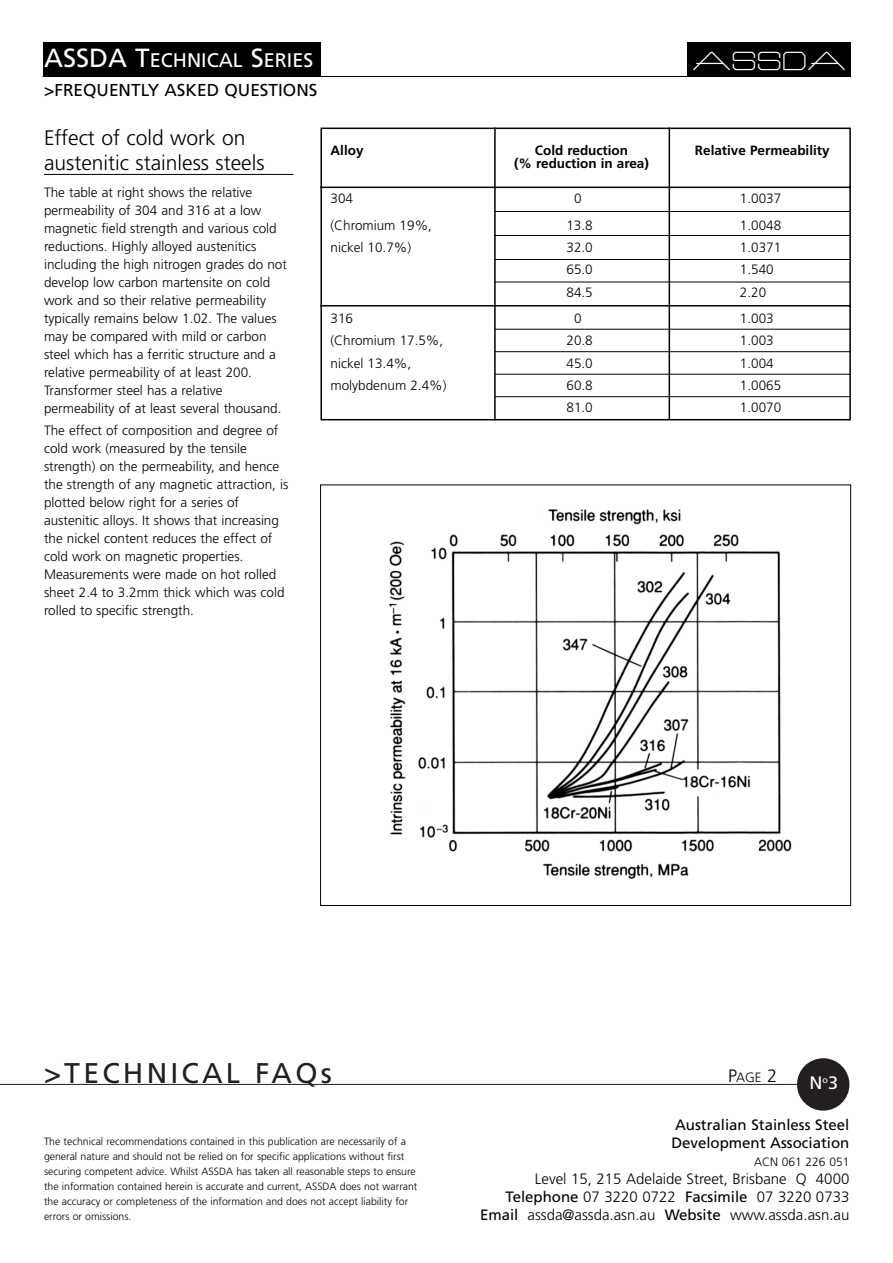
<style>
.page{position:relative;width:893px;height:1263px;background:#fff}
.page>*{position:absolute;margin:0;border:0;box-sizing:border-box;transform-origin:0 0}
.t1{font:30px "Architext One Type";color:#fff}
.t2{font:28.5px "Frutiger";letter-spacing:.11em;color:#231f20}
.t3{font:300 21px/25.2px "Frutiger";color:#000}
.t4{font:19.65px "Frutiger";color:#fff}
.t5{font:18px "Frutiger";color:#fff}
.t6{font:17.25px "Frutiger";color:#000}
.t7{font:300 15px/18px "Frutiger";color:#000;text-align:right}
.t8{font:15px/18px "Frutiger";color:#000}
.t9{font:300 13.5px/18px "Frutiger";color:#000}
.t10{font:700 13.5px "Frutiger";color:#000}
.t11{font:300 12px "Frutiger";color:#000}
.t12{font:300 10.5px/15px "Frutiger";color:#000}
.s1{font-size:26.25px}
.s2{font-size:18px}
.s3{font-weight:400}
</style>
<div class="page">
<hr style="left:0;top:1084px;width:836px;height:1px;background:#231f20">
<div style="left:797px;top:1058px;width:52px;height:53px;background:#231f20;border-radius:50%"></div>
<hr style="left:43px;top:76px;width:807px;height:1px;background:#000">
<div style="left:687px;top:43px;width:163px;height:34px;background:#000"></div>
<div style="left:43px;top:43px;width:277px;height:34px;background:#000"></div>
<hr style="left:44px;top:174px;width:249px;height:1px;background:#000">
<svg style="left:320px;top:127px;width:531px;height:294px"></svg>
<hr style="left:494px;top:128px;width:1px;height:292px;background:#000">
<hr style="left:668px;top:128px;width:2px;height:292px;background:#000">
<hr style="left:495px;top:211px;width:355px;height:1px;background:#000">
<hr style="left:495px;top:235px;width:355px;height:1px;background:#000">
<hr style="left:495px;top:259px;width:355px;height:1px;background:#000">
<hr style="left:495px;top:282px;width:355px;height:1px;background:#000">
<hr style="left:495px;top:329px;width:355px;height:1px;background:#000">
<hr style="left:495px;top:351px;width:355px;height:1px;background:#000">
<hr style="left:495px;top:374px;width:355px;height:1px;background:#000">
<hr style="left:495px;top:396px;width:355px;height:1px;background:#000">
<img style="left:388px;top:509px;width:404px;height:370px">
<h3 class="t4" style="left:44px;top:52px;width:271px"><span class="s1">ASSDA T</span>ECHNICAL <span class="s1">S</span>ERIES</h3>
<h1 class="t1" style="left:691px;top:42px;width:156px">ASSDA</h1>
<p class="t6" style="left:44px;top:84px;width:275px">&gt;FREQUENTLY ASKED QUESTIONS</p>
<h3 class="t3" style="left:44px;top:127px;width:222px">Effect of cold work on austenitic stainless steels</h3>
<p class="t9" style="left:44px;top:184px;width:244px">The table at right shows the relative permeability of 304 and 316 at a low magnetic field strength and various cold reductions. Highly alloyed austenitics including the high nitrogen grades do not develop low carbon martensite on cold work and so their relative permeability typically remains below 1.02. The values may be compared with mild or carbon steel which has a ferritic structure and a relative permeability of at least 200.<br>Transformer steel has a relative permeability of at least several thousand.</p>
<p class="t9" style="left:44px;top:422px;width:246px">The effect of composition and degree of cold work (measured by the tensile strength) on the permeability, and hence the strength of any magnetic attraction, is plotted below right for a series of austenitic alloys. It shows that increasing the nickel content reduces the effect of cold work on magnetic properties.<br>Measurements were made on hot rolled sheet 2.4 to 3.2mm thick which was cold rolled to specific strength.</p>
<p class="t10" style="left:330px;top:145px;width:34px">Alloy</p>
<p class="t10" style="left:535px;top:145px;width:95px">Cold reduction</p>
<p class="t10" style="left:695px;top:145px;width:136px">Relative Permeability</p>
<p class="t10" style="left:514px;top:158px;width:136px">(% reduction in area)</p>
<p class="t9" style="left:330px;top:191px;width:24px">304</p>
<p class="t9" style="left:574px;top:191px;width:9px">0</p>
<p class="t9" style="left:740px;top:191px;width:43px">1.0037</p>
<p class="t9" style="left:330px;top:217px;width:103px">(Chromium 19%,</p>
<p class="t9" style="left:566px;top:217px;width:28px">13.8</p>
<p class="t9" style="left:739px;top:217px;width:43px">1.0048</p>
<p class="t9" style="left:330px;top:239px;width:82px">nickel 10.7%)</p>
<p class="t9" style="left:566px;top:239px;width:28px">32.0</p>
<p class="t9" style="left:740px;top:239px;width:43px">1.0371</p>
<p class="t9" style="left:566px;top:262px;width:28px">65.0</p>
<p class="t9" style="left:740px;top:262px;width:35px">1.540</p>
<p class="t9" style="left:566px;top:284px;width:28px">84.5</p>
<p class="t9" style="left:740px;top:284px;width:28px">2.20</p>
<p class="t9" style="left:330px;top:310px;width:24px">316</p>
<p class="t9" style="left:574px;top:310px;width:9px">0</p>
<p class="t9" style="left:740px;top:310px;width:35px">1.003</p>
<p class="t9" style="left:330px;top:333px;width:114px">(Chromium 17.5%,</p>
<p class="t9" style="left:566px;top:333px;width:28px">20.8</p>
<p class="t9" style="left:740px;top:333px;width:35px">1.003</p>
<p class="t9" style="left:330px;top:355px;width:82px">nickel 13.4%,</p>
<p class="t9" style="left:566px;top:355px;width:28px">45.0</p>
<p class="t9" style="left:740px;top:355px;width:35px">1.004</p>
<p class="t9" style="left:330px;top:377px;width:117px">molybdenum 2.4%)</p>
<p class="t9" style="left:566px;top:377px;width:28px">60.8</p>
<p class="t9" style="left:740px;top:377px;width:43px">1.0065</p>
<p class="t9" style="left:566px;top:399px;width:28px">81.0</p>
<p class="t9" style="left:740px;top:399px;width:43px">1.0070</p>
<h2 class="t2" style="left:44px;top:1062px;width:289px">&gt;TECHNICAL FAQs</h2>
<p class="t12" style="left:44px;top:1134px;width:375px">The technical recommendations contained in this publication are necessarily of a general nature and should not be relied on for specific applications without first securing competent advice. Whilst ASSDA has taken all reasonable steps to ensure the information contained herein is accurate and current, ASSDA does not warrant the accuracy or completeness of the information and does not accept liability for errors or omissions.</p>
<p class="t9" style="left:728px;top:1070px;width:51px"><span class="s2">P</span>AGE <span class="s2">2</span></p>
<h3 class="t5" style="left:809px;top:1076px;width:30px">N<sup>o</sup>3</h3>
<p class="t8" style="left:671px;top:1117px;width:179px">Australian Stainless Steel<br>Development Association</p>
<p class="t11" style="left:754px;top:1157px;width:97px">ACN 061 226 051</p>
<p class="t7" style="left:480px;top:1171px;width:371px">Level 15, 215 Adelaide Street, Brisbane Q 4000<br><span class="s3">Telephone</span> 07 3220 0722 <span class="s3">Facsimile</span> 07 3220 0733<br><span class="s3">Email</span> assda@assda.asn.au <span class="s3">Website</span> www.assda.asn.au</p>
</div>
